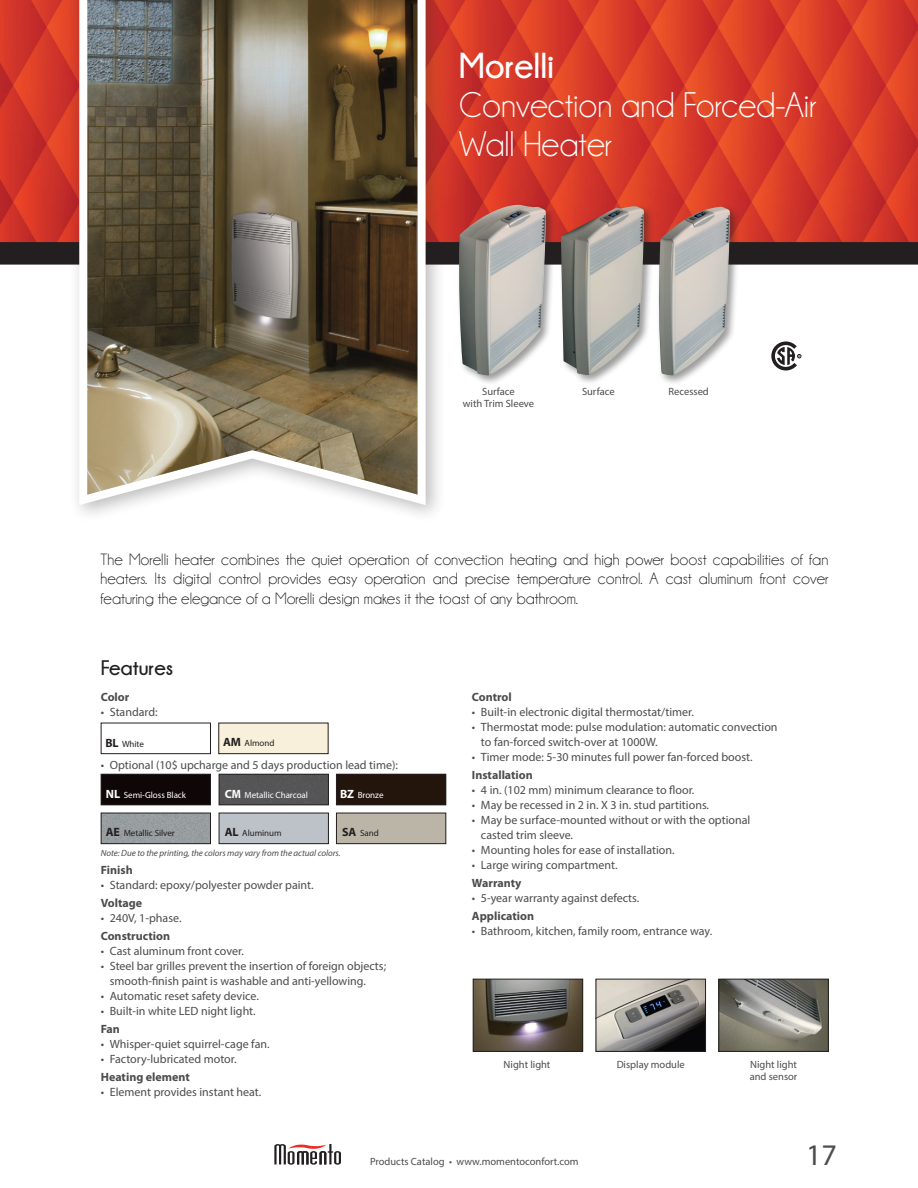
<style>
.page{position:relative;width:918px;height:1188px;background:#fff}
.page>*{position:absolute;margin:0;border:0;box-sizing:border-box;transform-origin:0 0}
.t1{font:36px/39px "Champagne&Limousines";color:#fff}
.t2{font:700 36px "Champagne&Limousines";color:#fff}
.t3{font:30px "Myriad Pro";color:#4b4c4d}
.t4{font:700 21px "Champagne&Limousines";color:#231f20}
.t5{font:16.5px/19.5px "Champagne&Limousines";color:#231f20;text-align:justify}
.t6{font:12px/15px "Myriad Pro";color:#4b4c4d}
.t7{font:700 12px "Myriad Pro";color:#4b4c4d}
.t8{font:10.5px/12px "Myriad Pro";color:#4b4c4d;text-align:center}
.t9{font:italic 9px "Myriad Pro";letter-spacing:-.005em;color:#4b4c4d}
.t10{font:9px "Myriad Pro";letter-spacing:-.005em;color:#231f20}
.t11{font:9px "Myriad Pro";letter-spacing:-.005em;color:#fff}
.s1{font-weight:700;font-size:12px}
</style>
<div class="page">
<svg style="left:274px;top:1144px;width:67px;height:21px"></svg>
<img style="left:0;top:0;width:918px;height:242px">
<div style="left:0;top:242px;width:918px;height:23px;background:#231f20"></div>
<div style="left:456px;top:202px;width:100px;height:184px;background:#231f20;opacity:.45"></div>
<img style="left:458px;top:205px;width:88px;height:171px">
<div style="left:558px;top:203px;width:96px;height:182px;background:#231f20;opacity:.45"></div>
<img style="left:561px;top:206px;width:83px;height:169px">
<div style="left:656px;top:204px;width:84px;height:182px;background:#231f20;opacity:.45"></div>
<img style="left:658px;top:207px;width:72px;height:169px">
<svg style="left:771px;top:341px;width:30px;height:29px"></svg>
<div style="left:69px;top:0;width:377px;height:524px;background:#231f20;opacity:.3"></div>
<svg style="left:79px;top:0;width:347px;height:505px"></svg>
<img style="left:87px;top:0;width:330px;height:495px">
<div style="left:101px;top:723px;width:110px;height:31px;border:1px solid #231f20"></div>
<div style="left:218px;top:723px;width:110px;height:31px;border:1px solid #231f20"></div>
<div style="left:103px;top:815px;width:106px;height:27px;background:#989da0"></div>
<div style="left:101px;top:813px;width:110px;height:31px;border:1px solid #231f20"></div>
<div style="left:219px;top:813px;width:110px;height:31px;border:1px solid #231f20"></div>
<div style="left:336px;top:813px;width:110px;height:31px;border:1px solid #231f20"></div>
<div style="left:338px;top:776px;width:106px;height:27px;background:#23140c"></div>
<div style="left:336px;top:774px;width:110px;height:31px;border:1px solid #231f20"></div>
<div style="left:221px;top:776px;width:106px;height:27px;background:#555556"></div>
<div style="left:219px;top:774px;width:110px;height:31px;border:1px solid #231f20"></div>
<div style="left:103px;top:776px;width:106px;height:27px;background:#0e0607"></div>
<div style="left:101px;top:774px;width:110px;height:31px;border:1px solid #231f20"></div>
<img style="left:598px;top:981px;width:106px;height:69px">
<div style="left:596px;top:979px;width:110px;height:73px;border:1px solid #231f20"></div>
<img style="left:720px;top:981px;width:107px;height:69px">
<div style="left:718px;top:979px;width:111px;height:73px;border:1px solid #231f20"></div>
<img style="left:475px;top:981px;width:106px;height:69px">
<div style="left:473px;top:979px;width:110px;height:73px;border:1px solid #231f20"></div>
<h1 class="t2" style="left:459px;top:45px;width:96px">Morelli</h1>
<h1 class="t1" style="left:459px;top:86px;width:358px">Convection and Forced-Air<br>Wall Heater</h1>
<p class="t8" style="left:463px;top:385px;width:73px">Surface<br>with Trim Sleeve</p>
<p class="t8" style="left:582px;top:385px;width:34px">Surface</p>
<p class="t8" style="left:669px;top:385px;width:42px">Recessed</p>
<p class="t5" style="left:101px;top:550px;width:729px">The Morelli heater combines the quiet operation of convection heating and high power boost capabilities of fan heaters. Its digital control provides easy operation and precise temperature control. A cast aluminum front cover featuring the elegance of a Morelli design makes it the toast of any bathroom.</p>
<h3 class="t4" style="left:101px;top:656px;width:74px">Features</h3>
<p class="t7" style="left:101px;top:691px;width:30px">Color</p>
<p class="t6" style="left:101px;top:705px;width:58px">• Standard:</p>
<p class="t10" style="left:105px;top:739px;width:40px"><span class="s1">BL</span> White</p>
<p class="t10" style="left:223px;top:738px;width:53px"><span class="s1">AM</span> Almond</p>
<p class="t6" style="left:101px;top:757px;width:299px">• Optional (10$ upcharge and 5 days production lead time):</p>
<p class="t11" style="left:106px;top:790px;width:82px"><span class="s1">NL</span> Semi-Gloss Black</p>
<p class="t11" style="left:225px;top:790px;width:85px"><span class="s1">CM</span> Metallic Charcoal</p>
<p class="t11" style="left:340px;top:790px;width:45px"><span class="s1">BZ</span> Bronze</p>
<p class="t10" style="left:106px;top:828px;width:71px"><span class="s1">AE</span> Metallic Silver</p>
<p class="t10" style="left:225px;top:828px;width:58px"><span class="s1">AL</span> Aluminum</p>
<p class="t10" style="left:342px;top:828px;width:38px"><span class="s1">SA</span> Sand</p>
<p class="t9" style="left:101px;top:847px;width:241px">Note: Due to the printing, the colors may vary from the actual colors.</p>
<p class="t7" style="left:101px;top:863px;width:33px">Finish</p>
<p class="t6" style="left:101px;top:877px;width:214px">• Standard: epoxy/polyester powder paint.</p>
<p class="t7" style="left:101px;top:896px;width:43px">Voltage</p>
<p class="t6" style="left:101px;top:910px;width:82px">• 240V, 1-phase.</p>
<p class="t7" style="left:101px;top:929px;width:71px">Construction</p>
<p class="t6" style="left:101px;top:943px;width:145px">• Cast aluminum front cover.</p>
<p class="t6" style="left:110px;top:958px;width:278px;text-indent:-9px">• Steel bar grilles prevent the insertion of foreign objects; smooth-finish paint is washable and anti-yellowing.</p>
<p class="t6" style="left:101px;top:988px;width:160px">• Automatic reset safety device.</p>
<p class="t6" style="left:101px;top:1003px;width:156px">• Built-in white LED night light.</p>
<p class="t7" style="left:101px;top:1022px;width:21px">Fan</p>
<p class="t6" style="left:101px;top:1036px;width:170px">• Whisper-quiet squirrel-cage fan.</p>
<p class="t6" style="left:101px;top:1051px;width:137px">• Factory-lubricated motor.</p>
<p class="t7" style="left:101px;top:1070px;width:91px">Heating element</p>
<p class="t6" style="left:101px;top:1084px;width:162px">• Element provides instant heat.</p>
<p class="t7" style="left:472px;top:691px;width:41px">Control</p>
<p class="t6" style="left:472px;top:705px;width:223px">• Built-in electronic digital thermostat/timer.</p>
<p class="t6" style="left:481px;top:720px;width:298px;text-indent:-9px">• Thermostat mode: pulse modulation: automatic convection to fan-forced switch-over at 1000W.</p>
<p class="t6" style="left:472px;top:750px;width:282px">• Timer mode: 5-30 minutes full power fan-forced boost.</p>
<p class="t7" style="left:472px;top:769px;width:62px">Installation</p>
<p class="t6" style="left:472px;top:783px;width:224px">• 4 in. (102 mm) minimum clearance to floor.</p>
<p class="t6" style="left:472px;top:798px;width:239px">• May be recessed in 2 in. X 3 in. stud partitions.</p>
<p class="t6" style="left:481px;top:813px;width:271px;text-indent:-9px">• May be surface-mounted without or with the optional casted trim sleeve.</p>
<p class="t6" style="left:472px;top:843px;width:204px">• Mounting holes for ease of installation.</p>
<p class="t6" style="left:472px;top:858px;width:147px">• Large wiring compartment.</p>
<p class="t7" style="left:472px;top:877px;width:51px">Warranty</p>
<p class="t6" style="left:472px;top:891px;width:169px">• 5-year warranty against defects.</p>
<p class="t7" style="left:472px;top:910px;width:64px">Application</p>
<p class="t6" style="left:472px;top:924px;width:242px">• Bathroom, kitchen, family room, entrance way.</p>
<p class="t8" style="left:504px;top:1058px;width:48px">Night light</p>
<p class="t8" style="left:617px;top:1058px;width:70px">Display module</p>
<p class="t8" style="left:750px;top:1058px;width:49px;text-align:left">Night light and sensor</p>
<p class="t8" style="left:370px;top:1155px;width:210px">Products Catalog • www.momentoconfort.com</p>
<h2 class="t3" style="left:806px;top:1136px;width:32px">17</h2>
</div>
